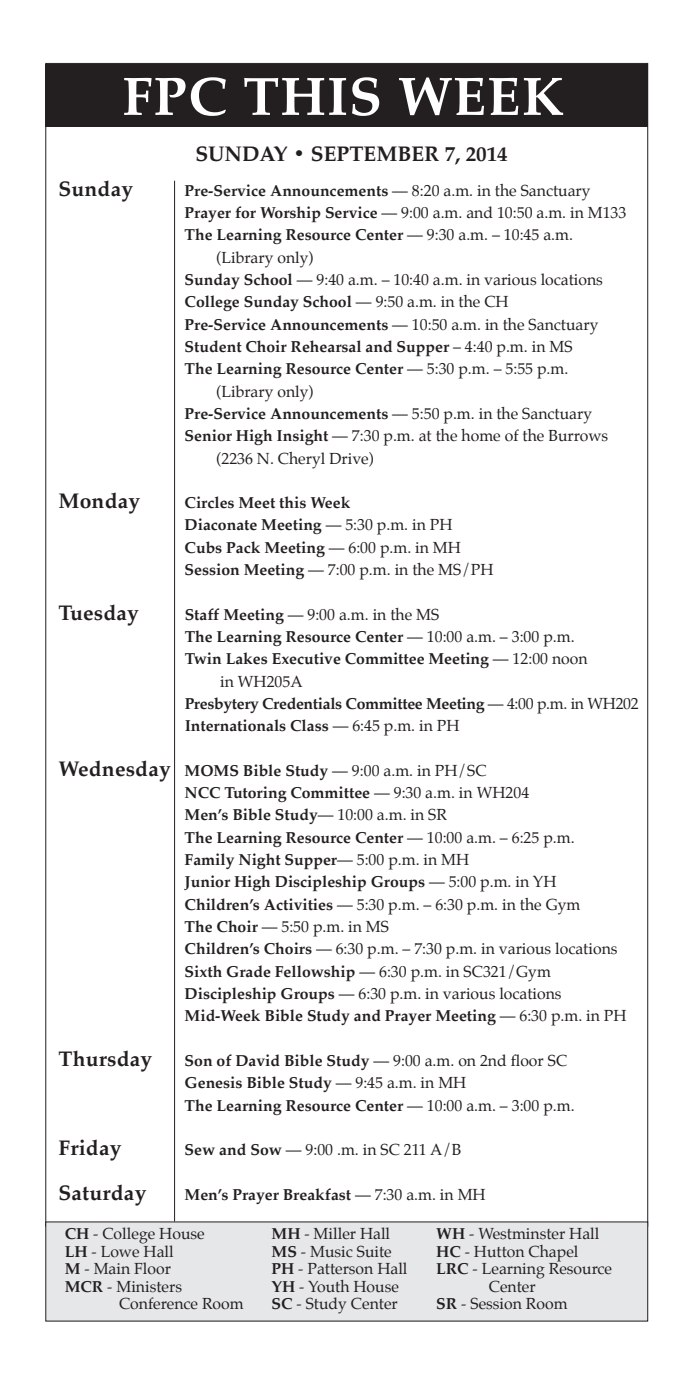
<style>
.page{position:relative;width:690px;height:1386px;background:#fff}
.page>*{position:absolute;margin:0;border:0;box-sizing:border-box;transform-origin:0 0}
.t1{font:700 54.25px "Palatino";letter-spacing:.02em;color:#fff}
.t2{font:700 21px "Palatino";letter-spacing:.01em;color:#231f20}
.t3{font:700 15.75px/22.4px "Palatino";color:#231f20}
.t4{font:15.75px "Palatino";color:#231f20}
.t5{font:700 15.75px "Palatino";letter-spacing:-.02em;color:#231f20}
.s1{font-weight:400}
.s2{font-weight:700}
.s3{font-size:21px}
</style>
<div class="page">
<div style="left:45px;top:64px;width:602px;height:63px;background:#231f20"></div>
<div style="left:46px;top:1222px;width:601px;height:99px;background:#e6e7e9"></div>
<hr style="left:174px;top:181px;width:1px;height:1041px;background:#231f20">
<h1 class="t1" style="left:122px;top:50px;width:442px">FPC THIS WEEK</h1>
<h2 class="t2" style="left:195px;top:136px;width:313px">SUNDAY • SEPTEMBER 7, 2014</h2>
<h2 class="t2" style="left:58px;top:171px;width:76px">Sunday</h2>
<p class="t3" style="left:184px;top:179px;width:407px">Pre-Service Announcements <span class="s1">— 8:20 a.m. in the Sanctuary</span></p>
<p class="t4" style="left:184px;top:200px;width:443px"><span class="s2">Prayer for Worship Service</span> — 9:00 a.m. and 10:50 a.m. in M133</p>
<p class="t3" style="left:184px;top:223px;width:389px">The Learning Resource Center <span class="s1">— 9:30 a.m. – 10:45 a.m.</span></p>
<p class="t4" style="left:216px;top:244px;width:99px">(Library only)</p>
<p class="t4" style="left:184px;top:266px;width:419px"><span class="s2">Sunday School</span> — 9:40 a.m. – 10:40 a.m. in various locations</p>
<p class="t3" style="left:184px;top:290px;width:325px">College Sunday School <span class="s1">— 9:50 a.m. in the CH</span></p>
<p class="t3" style="left:184px;top:313px;width:415px">Pre-Service Announcements <span class="s1">— 10:50 a.m. in the Sanctuary</span></p>
<p class="t3" style="left:184px;top:335px;width:389px">Student Choir Rehearsal and Supper <span class="s1">– 4:40 p.m. in MS</span></p>
<p class="t3" style="left:184px;top:357px;width:385px">The Learning Resource Center <span class="s1">— 5:30 p.m. – 5:55 p.m.</span></p>
<p class="t4" style="left:216px;top:378px;width:99px">(Library only)</p>
<p class="t3" style="left:184px;top:402px;width:408px">Pre-Service Announcements <span class="s1">— 5:50 p.m. in the Sanctuary</span></p>
<p class="t4" style="left:184px;top:423px;width:424px"><span class="s2">Senior High Insight</span> — 7:30 p.m. at the home of the Burrows</p>
<p class="t4" style="left:216px;top:445px;width:159px">(2236 N. Cheryl Drive)</p>
<h2 class="t2" style="left:58px;top:483px;width:83px">Monday</h2>
<p class="t3" style="left:184px;top:491px;width:310px">Circles Meet this Week<br>Diaconate Meeting <span class="s1">— 5:30 p.m. in PH<br></span>Cubs Pack Meeting <span class="s1">— 6:00 p.m. in MH<br></span>Session Meeting <span class="s1">— 7:00 p.m. in the MS/PH</span></p>
<h2 class="t2" style="left:58px;top:595px;width:82px">Tuesday</h2>
<p class="t4" style="left:184px;top:601px;width:256px"><span class="s2">Staff Meeting</span> — 9:00 a.m. in the MS</p>
<p class="t3" style="left:184px;top:625px;width:391px">The Learning Resource Center <span class="s1">— 10:00 a.m. – 3:00 p.m.</span></p>
<p class="t3" style="left:184px;top:647px;width:404px">Twin Lakes Executive Committee Meeting <span class="s1">— 12:00 noon</span></p>
<p class="t4" style="left:220px;top:668px;width:84px">in WH205A</p>
<p class="t5" style="left:184px;top:690px;width:455px">Presbytery Credentials Committee Meeting <span class="s1">— 4:00 p.m. in WH202</span></p>
<p class="t3" style="left:184px;top:714px;width:276px">Internationals Class <span class="s1">— 6:45 p.m. in PH</span></p>
<p class="t3" style="left:184px;top:759px;width:443px;text-indent:-126px"><span class="s3">Wednesday</span> MOMS Bible Study <span class="s1">— 9:00 a.m. in PH/SC<br></span>NCC Tutoring Committee <span class="s1">— 9:30 a.m. in WH204<br></span>Men’s Bible Study<span class="s1">— 10:00 a.m. in SR<br></span>The Learning Resource Center <span class="s1">— 10:00 a.m. – 6:25 p.m.<br></span>Family Night Supper<span class="s1">— 5:00 p.m. in MH<br></span>Junior High Discipleship Groups <span class="s1">— 5:00 p.m. in YH </span>Children’s Activities <span class="s1">— 5:30 p.m. – 6:30 p.m. in the Gym<br></span>The Choir <span class="s1">— 5:50 p.m. in MS<br></span>Children’s Choirs <span class="s1">— 6:30 p.m. – 7:30 p.m. in various locations </span>Sixth Grade Fellowship <span class="s1">— 6:30 p.m. in SC321/Gym </span>Discipleship Groups <span class="s1">— 6:30 p.m. in various locations </span>Mid-Week Bible Study and Prayer Meeting <span class="s1">— 6:30 p.m. in PH</span></p>
<h2 class="t2" style="left:58px;top:1041px;width:95px">Thursday</h2>
<p class="t3" style="left:184px;top:1049px;width:391px">Son of David Bible Study <span class="s1">— 9:00 a.m. on 2nd floor SC<br></span>Genesis Bible Study <span class="s1">— 9:45 a.m. in MH<br></span>The Learning Resource Center <span class="s1">— 10:00 a.m. – 3:00 p.m.</span></p>
<h2 class="t2" style="left:58px;top:1130px;width:64px">Friday</h2>
<p class="t4" style="left:184px;top:1137px;width:278px"><span class="s2">Sew and Sow</span> — 9:00 .m. in SC 211 A/B</p>
<h2 class="t2" style="left:58px;top:1175px;width:89px">Saturday</h2>
<p class="t3" style="left:184px;top:1183px;width:302px">Men’s Prayer Breakfast <span class="s1">— 7:30 a.m. in MH</span></p>
<p class="t4" style="left:65px;top:1221px;width:141px"><span class="s2">CH</span> - College House</p>
<p class="t4" style="left:271px;top:1221px;width:120px"><span class="s2">MH</span> - Miller Hall</p>
<p class="t4" style="left:436px;top:1221px;width:164px"><span class="s2">WH</span> - Westminster Hall</p>
<p class="t4" style="left:65px;top:1238px;width:110px"><span class="s2">LH</span> - Lowe Hall</p>
<p class="t4" style="left:271px;top:1238px;width:122px"><span class="s2">MS</span> - Music Suite</p>
<p class="t4" style="left:436px;top:1238px;width:143px"><span class="s2">HC</span> - Hutton Chapel</p>
<p class="t4" style="left:65px;top:1256px;width:108px"><span class="s2">M</span> - Main Floor</p>
<p class="t4" style="left:271px;top:1256px;width:137px"><span class="s2">PH</span> - Patterson Hall</p>
<p class="t4" style="left:436px;top:1256px;width:177px"><span class="s2">LRC</span> - Learning Resource</p>
<p class="t4" style="left:65px;top:1273px;width:119px"><span class="s2">MCR</span> - Ministers</p>
<p class="t4" style="left:271px;top:1273px;width:129px"><span class="s2">YH</span> - Youth House</p>
<p class="t4" style="left:488px;top:1273px;width:48px">Center</p>
<p class="t4" style="left:119px;top:1291px;width:126px">Conference Room</p>
<p class="t4" style="left:271px;top:1291px;width:128px"><span class="s2">SC</span> - Study Center</p>
<p class="t4" style="left:436px;top:1291px;width:133px"><span class="s2">SR</span> - Session Room</p>
</div>
